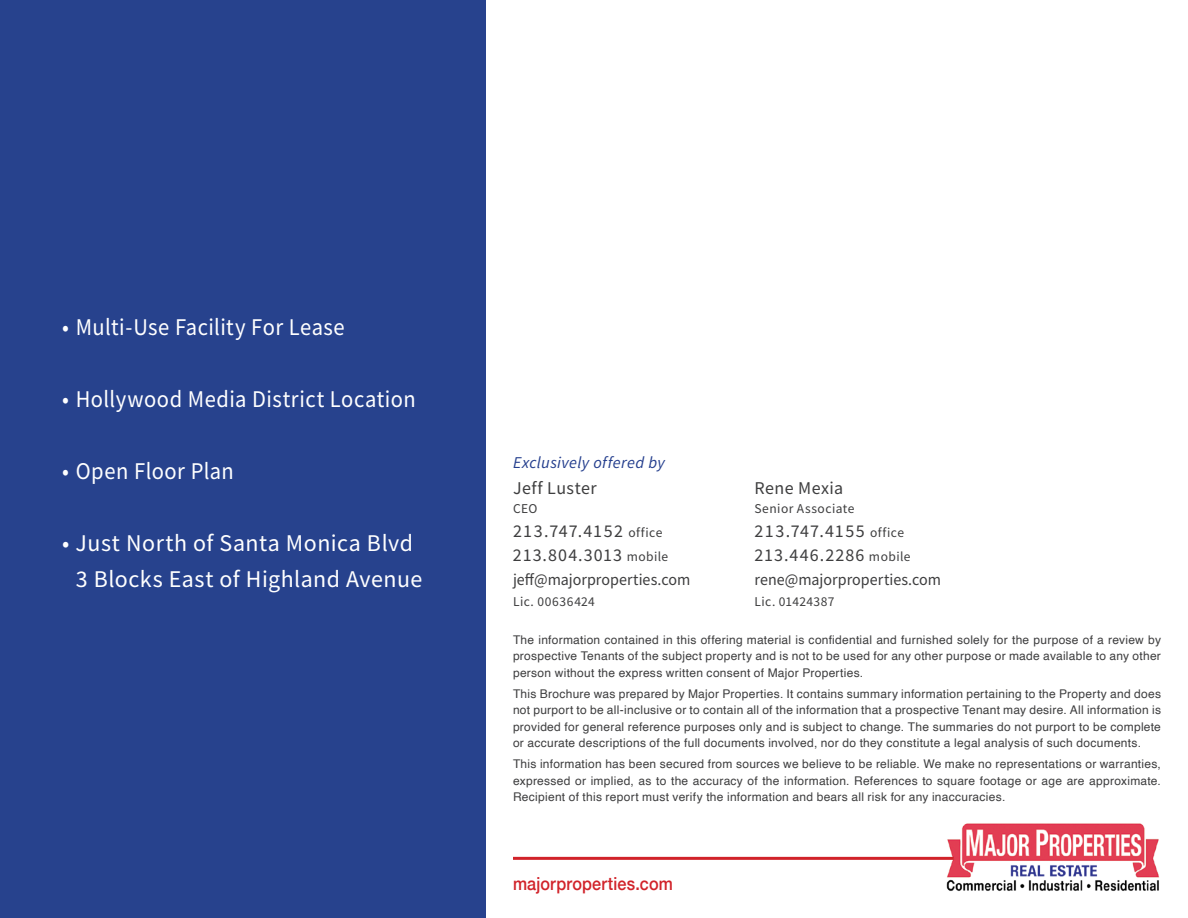
<style>
.page{position:relative;width:1188px;height:918px;background:#fff}
.page>*{position:absolute;margin:0;border:0;box-sizing:border-box;transform-origin:0 0}
.t1{font:24px "Source Sans Variable";letter-spacing:.02em;color:#fff;scale:.94 1}
.t2{font:24px/36px "Source Sans Variable";letter-spacing:.02em;color:#fff;text-align:center}
.t3{font:18px "Source Sans Variable";letter-spacing:.07em;color:#3e3e3f}
.t4{font:18px "Source Sans Variable";letter-spacing:.05em;color:#3e3e3f}
.t5{font:500 18px "Helvetica Neue";letter-spacing:.01em;color:#d1232a;scale:.9 1}
.t6{font:18px "Source Sans Variable";letter-spacing:.02em;color:#3e3e3f}
.t7{font:18px "Source Sans Variable";letter-spacing:.025em;color:#3e3e3f}
.t8{font:16.5px "Source Sans Variable";color:#3e3e3f}
.t9{font:italic 16.5px "Source Sans Variable";letter-spacing:.02em;color:#253f8e}
.t10{font:13.5px "Source Sans Variable";letter-spacing:.03em;color:#3e3e3f}
.t11{font:12px/16.5px "Helvetica";letter-spacing:.025em;color:#3e3e3f;text-align:justify}
.s1{font-size:13.5px}
</style>
<div class="page">
<div style="left:0;top:0;width:486px;height:918px;background:#27428d"></div>
<img style="left:945px;top:823px;width:214px;height:68px">
<hr style="left:513px;top:857px;width:441px;height:3px;background:#d1232a">
<h1 class="t1" style="left:62px;top:313px;width:302px">• Multi-Use Facility For Lease</h1>
<h1 class="t1" style="left:62px;top:385px;width:378px">• Hollywood Media District Location</h1>
<h1 class="t1" style="left:62px;top:457px;width:184px">• Open Floor Plan</h1>
<h1 class="t2" style="left:62px;top:526px;width:362px">• Just North of Santa Monica Blvd<br>3 Blocks East of Highland Avenue</h1>
<h3 class="t9" style="left:513px;top:453px;width:153px">Exclusively offered by</h3>
<h2 class="t6" style="left:513px;top:477px;width:85px">Jeff Luster</h2>
<h2 class="t7" style="left:755px;top:477px;width:90px">Rene Mexia</h2>
<p class="t10" style="left:513px;top:501px;width:26px">CEO</p>
<p class="t10" style="left:755px;top:501px;width:101px">Senior Associate</p>
<h2 class="t3" style="left:513px;top:521px;width:151px">213.747.4152 <span class="s1">office</span></h2>
<h2 class="t3" style="left:754px;top:521px;width:151px">213.747.4155 <span class="s1">office</span></h2>
<h2 class="t4" style="left:513px;top:545px;width:157px">213.804.3013 <span class="s1">mobile</span></h2>
<h2 class="t4" style="left:754px;top:545px;width:158px">213.446.2286 <span class="s1">mobile</span></h2>
<h3 class="t8" style="left:513px;top:570px;width:179px">jeff@majorproperties.com</h3>
<h3 class="t8" style="left:754px;top:570px;width:188px">rene@majorproperties.com</h3>
<p class="t10" style="left:513px;top:594px;width:83px">Lic. 00636424</p>
<p class="t10" style="left:755px;top:594px;width:82px">Lic. 01424387</p>
<p class="t11" style="left:513px;top:631px;width:650px">The information contained in this offering material is confidential and furnished solely for the purpose of a review by prospective Tenants of the subject property and is not to be used for any other purpose or made available to any other person without the express written consent of Major Properties.</p>
<p class="t11" style="left:513px;top:685px;width:650px">This Brochure was prepared by Major Properties. It contains summary information pertaining to the Property and does not purport to be all-inclusive or to contain all of the information that a prospective Tenant may desire. All information is provided for general reference purposes only and is subject to change. The summaries do not purport to be complete or accurate descriptions of the full documents involved, nor do they constitute a legal analysis of such documents.</p>
<p class="t11" style="left:513px;top:756px;width:649px">This information has been secured from sources we believe to be reliable. We make no representations or warranties, expressed or implied, as to the accuracy of the information. References to square footage or age are approximate.<br>Recipient of this report must verify the information and bears all risk for any inaccuracies.</p>
<h2 class="t5" style="left:513px;top:869px;width:179px">majorproperties.com</h2>
</div>
